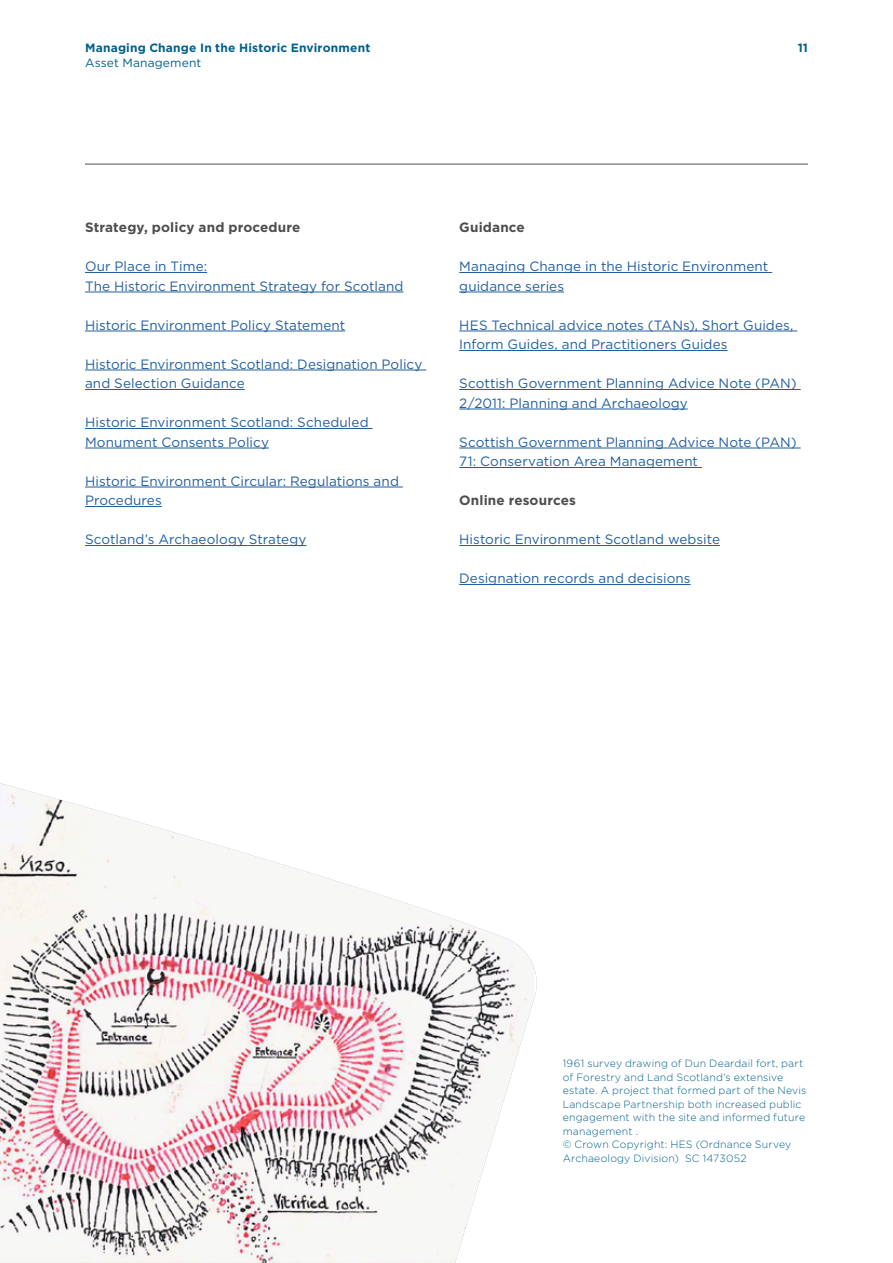
<style>
.page{position:relative;width:893px;height:1263px;background:#fff}
.page>*{position:absolute;margin:0;border:0;box-sizing:border-box;transform-origin:0 0}
.t1{font:13.5px/19.5px "Gotham";letter-spacing:.005em;color:#215e9e}
.t2{font:700 13.5px "Gotham";letter-spacing:.01em;color:#4d4d4f}
.t3{font:700 12px "Gotham";letter-spacing:.015em;color:#00608c}
.t4{font:12px "Gotham";letter-spacing:.015em;color:#00608c}
.t5{font:300 10.5px/13.5px "Gotham";letter-spacing:.015em;color:#00608c}
</style>
<div class="page">
<hr style="left:85px;top:164px;width:723px;height:1px;background:#4d4d4f">
<hr style="left:85px;top:272px;width:122px;height:1px;background:#215e9e">
<hr style="left:85px;top:292px;width:318px;height:1px;background:#215e9e">
<hr style="left:85px;top:331px;width:260px;height:1px;background:#215e9e">
<hr style="left:85px;top:370px;width:341px;height:1px;background:#215e9e">
<hr style="left:85px;top:389px;width:160px;height:1px;background:#215e9e">
<hr style="left:85px;top:428px;width:288px;height:1px;background:#215e9e">
<hr style="left:85px;top:448px;width:184px;height:1px;background:#215e9e">
<hr style="left:85px;top:487px;width:318px;height:1px;background:#215e9e">
<hr style="left:85px;top:506px;width:77px;height:1px;background:#215e9e">
<hr style="left:85px;top:545px;width:221px;height:1px;background:#215e9e">
<hr style="left:459px;top:272px;width:313px;height:1px;background:#215e9e">
<hr style="left:459px;top:292px;width:105px;height:1px;background:#215e9e">
<hr style="left:459px;top:331px;width:338px;height:1px;background:#215e9e">
<hr style="left:459px;top:350px;width:268px;height:1px;background:#215e9e">
<hr style="left:459px;top:389px;width:342px;height:1px;background:#215e9e">
<hr style="left:459px;top:409px;width:229px;height:1px;background:#215e9e">
<hr style="left:459px;top:448px;width:342px;height:1px;background:#215e9e">
<hr style="left:459px;top:467px;width:243px;height:1px;background:#215e9e">
<hr style="left:459px;top:545px;width:261px;height:1px;background:#215e9e">
<hr style="left:459px;top:584px;width:232px;height:1px;background:#215e9e">
<img style="left:0;top:783px;width:537px;height:480px">
<p class="t3" style="left:85px;top:40px;width:287px">Managing Change In the Historic Environment</p>
<p class="t3" style="left:798px;top:40px;width:12px">11</p>
<p class="t4" style="left:85px;top:55px;width:118px">Asset Management</p>
<h5 class="t2" style="left:85px;top:218px;width:217px">Strategy, policy and procedure</h5>
<p class="t1" style="left:85px;top:256px;width:320px">Our Place in Time:<br>The Historic Environment Strategy for Scotland</p>
<p class="t1" style="left:85px;top:315px;width:262px">Historic Environment Policy Statement</p>
<p class="t1" style="left:85px;top:354px;width:339px">Historic Environment Scotland: Designation Policy and Selection Guidance</p>
<p class="t1" style="left:85px;top:412px;width:285px">Historic Environment Scotland: Scheduled</p>
<p class="t1" style="left:85px;top:432px;width:185px">Monument Consents Policy</p>
<p class="t1" style="left:85px;top:471px;width:315px">Historic Environment Circular: Regulations and<br>Procedures</p>
<p class="t1" style="left:85px;top:529px;width:223px">Scotland’s Archaeology Strategy</p>
<h5 class="t2" style="left:459px;top:218px;width:67px">Guidance</h5>
<p class="t1" style="left:459px;top:256px;width:311px">Managing Change in the Historic Environment guidance series</p>
<p class="t1" style="left:459px;top:315px;width:336px">HES Technical advice notes (TANs), Short Guides,<br>Inform Guides, and Practitioners Guides</p>
<p class="t1" style="left:459px;top:373px;width:339px">Scottish Government Planning Advice Note (PAN)<br>2/2011: Planning and Archaeology</p>
<p class="t1" style="left:459px;top:432px;width:339px">Scottish Government Planning Advice Note (PAN)</p>
<p class="t1" style="left:459px;top:451px;width:240px">71: Conservation Area Management</p>
<h5 class="t2" style="left:459px;top:491px;width:118px">Online resources</h5>
<p class="t1" style="left:459px;top:529px;width:262px">Historic Environment Scotland website</p>
<p class="t1" style="left:459px;top:568px;width:233px">Designation records and decisions</p>
<p class="t5" style="left:563px;top:1056px;width:245px">1961 survey drawing of Dun Deardail fort, part of Forestry and Land Scotland’s extensive estate. A project that formed part of the Nevis Landscape Partnership both increased public engagement with the site and informed future management .<br>© Crown Copyright: HES (Ordnance Survey Archaeology Division) SC 1473052</p>
</div>
